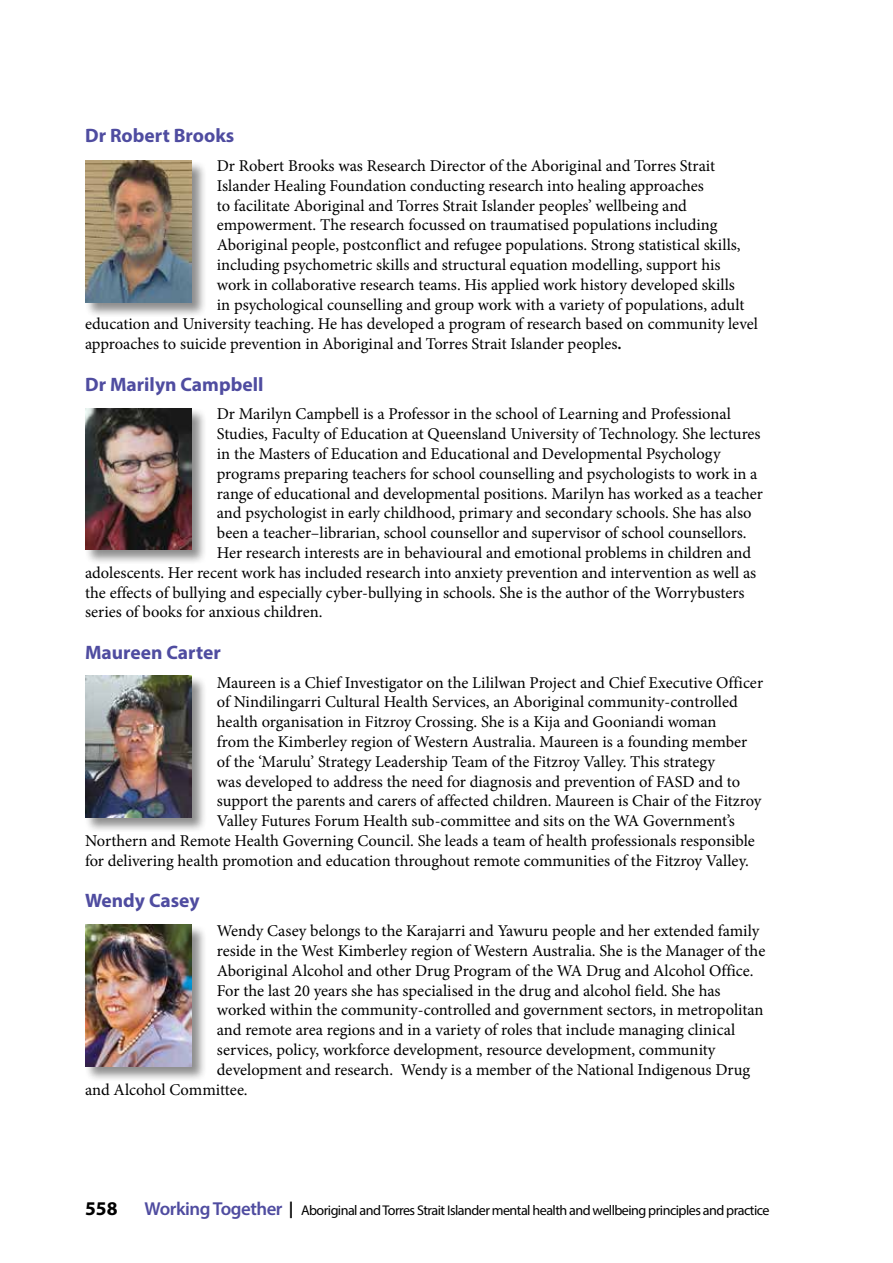
<style>
.page{position:relative;width:893px;height:1263px;background:#fff}
.page>*{position:absolute;margin:0;border:0;box-sizing:border-box;transform-origin:0 0}
.t1{font:700 19.5px "Myriad Pro";color:#4f4ca0}
.t2{font:700 19.5px "Myriad Pro";color:#000}
.t3{font:16.5px "Minion Pro";letter-spacing:-.005em;color:#000}
.t4{font:14.1px "Myriad Pro";letter-spacing:-.04em;color:#000}
.s1{font-weight:700}
.s2{font-weight:600;font-size:18.75px;color:#4f4ca0}
.s3{font-weight:700;font-size:16.5px}
</style>
<div class="page">
<div style="left:84px;top:160px;width:123px;height:158px;background:#000;opacity:.45"></div>
<img style="left:85px;top:161px;width:106px;height:141px">
<div style="left:84px;top:924px;width:123px;height:158px;background:#000;opacity:.45"></div>
<img style="left:85px;top:925px;width:106px;height:141px">
<div style="left:84px;top:407px;width:123px;height:159px;background:#000;opacity:.45"></div>
<img style="left:85px;top:408px;width:106px;height:142px">
<div style="left:84px;top:675px;width:123px;height:158px;background:#000;opacity:.45"></div>
<img style="left:85px;top:676px;width:106px;height:141px">
<p class="t1" style="left:85px;top:123px;width:151px">Dr Robert Brooks</p>
<p class="t3" style="left:217px;top:155px;width:500px">Dr Robert Brooks was Research Director of the Aboriginal and Torres Strait</p>
<p class="t3" style="left:217px;top:174px;width:488px">Islander Healing Foundation conducting research into healing approaches</p>
<p class="t3" style="left:217px;top:194px;width:472px">to facilitate Aboriginal and Torres Strait Islander peoples’ wellbeing and</p>
<p class="t3" style="left:217px;top:214px;width:502px">empowerment. The research focussed on traumatised populations including</p>
<p class="t3" style="left:217px;top:234px;width:525px">Aboriginal people, postconflict and refugee populations. Strong statistical skills,</p>
<p class="t3" style="left:217px;top:254px;width:505px">including psychometric skills and structural equation modelling, support his</p>
<p class="t3" style="left:217px;top:273px;width:520px">work in collaborative research teams. His applied work history developed skills</p>
<p class="t3" style="left:217px;top:293px;width:529px">in psychological counselling and group work with a variety of populations, adult</p>
<p class="t3" style="left:85px;top:313px;width:674px">education and University teaching. He has developed a program of research based on community level</p>
<p class="t3" style="left:85px;top:333px;width:538px">approaches to suicide prevention in Aboriginal and Torres Strait Islander peoples<span class="s1">.</span></p>
<p class="t1" style="left:85px;top:371px;width:180px">Dr Marilyn Campbell</p>
<p class="t3" style="left:217px;top:403px;width:515px">Dr Marilyn Campbell is a Professor in the school of Learning and Professional</p>
<p class="t3" style="left:217px;top:423px;width:545px">Studies, Faculty of Education at Queensland University of Technology. She lectures</p>
<p class="t3" style="left:217px;top:443px;width:505px">in the Masters of Education and Educational and Developmental Psychology</p>
<p class="t3" style="left:217px;top:462px;width:542px">programs preparing teachers for school counselling and psychologists to work in a</p>
<p class="t3" style="left:217px;top:482px;width:548px">range of educational and developmental positions. Marilyn has worked as a teacher</p>
<p class="t3" style="left:217px;top:502px;width:536px">and psychologist in early childhood, primary and secondary schools. She has also</p>
<p class="t3" style="left:217px;top:522px;width:531px">been a teacher–librarian, school counsellor and supervisor of school counsellors.</p>
<p class="t3" style="left:217px;top:542px;width:536px">Her research interests are in behavioural and emotional problems in children and</p>
<p class="t3" style="left:85px;top:561px;width:673px">adolescents. Her recent work has included research into anxiety prevention and intervention as well as</p>
<p class="t3" style="left:85px;top:581px;width:661px">the effects of bullying and especially cyber-bullying in schools. She is the author of the Worrybusters</p>
<p class="t3" style="left:85px;top:601px;width:239px">series of books for anxious children.</p>
<p class="t1" style="left:85px;top:639px;width:137px">Maureen Carter</p>
<p class="t3" style="left:217px;top:671px;width:548px">Maureen is a Chief Investigator on the Lililwan Project and Chief Executive Officer</p>
<p class="t3" style="left:217px;top:691px;width:522px">of Nindilingarri Cultural Health Services, an Aboriginal community-controlled</p>
<p class="t3" style="left:217px;top:711px;width:501px">health organisation in Fitzroy Crossing. She is a Kija and Gooniandi woman</p>
<p class="t3" style="left:217px;top:731px;width:532px">from the Kimberley region of Western Australia. Maureen is a founding member</p>
<p class="t3" style="left:217px;top:750px;width:500px">of the ‘Marulu’ Strategy Leadership Team of the Fitzroy Valley. This strategy</p>
<p class="t3" style="left:217px;top:770px;width:525px">was developed to address the need for diagnosis and prevention of FASD and to</p>
<p class="t3" style="left:217px;top:790px;width:546px">support the parents and carers of affected children. Maureen is Chair of the Fitzroy</p>
<p class="t3" style="left:217px;top:810px;width:519px">Valley Futures Forum Health sub-committee and sits on the WA Government’s</p>
<p class="t3" style="left:85px;top:830px;width:671px">Northern and Remote Health Governing Council. She leads a team of health professionals responsible</p>
<p class="t3" style="left:85px;top:849px;width:665px">for delivering health promotion and education throughout remote communities of the Fitzroy Valley.</p>
<p class="t1" style="left:85px;top:888px;width:116px">Wendy Casey</p>
<p class="t3" style="left:217px;top:920px;width:544px">Wendy Casey belongs to the Karajarri and Yawuru people and her extended family</p>
<p class="t3" style="left:217px;top:939px;width:550px">reside in the West Kimberley region of Western Australia. She is the Manager of the</p>
<p class="t3" style="left:217px;top:959px;width:538px">Aboriginal Alcohol and other Drug Program of the WA Drug and Alcohol Office.</p>
<p class="t3" style="left:217px;top:979px;width:505px">For the last 20 years she has specialised in the drug and alcohol field. She has</p>
<p class="t3" style="left:217px;top:999px;width:548px">worked within the community-controlled and government sectors, in metropolitan</p>
<p class="t3" style="left:217px;top:1019px;width:520px">and remote area regions and in a variety of roles that include managing clinical</p>
<p class="t3" style="left:217px;top:1038px;width:500px">services, policy, workforce development, resource development, community</p>
<p class="t3" style="left:217px;top:1058px;width:535px">development and research. Wendy is a member of the National Indigenous Drug</p>
<p class="t3" style="left:85px;top:1078px;width:164px">and Alcohol Committee.</p>
<p class="t2" style="left:85px;top:1196px;width:34px">558</p>
<p class="t4" style="left:145px;top:1202px;width:626px"><span class="s2">Working Together</span> <span class="s3">|</span> Aboriginal and Torres Strait Islander mental health and wellbeing principles and practice</p>
</div>
